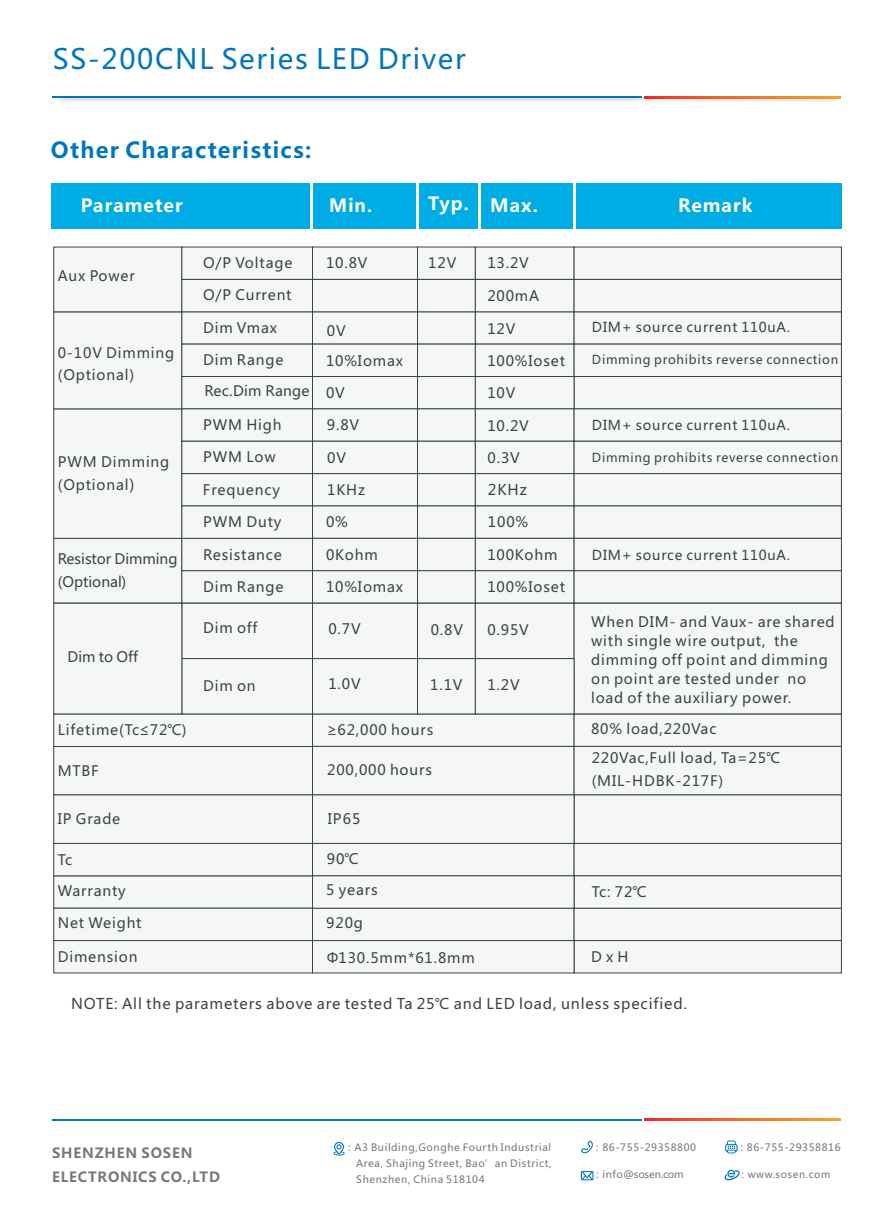
<style>
.page{position:relative;width:893px;height:1212px;background:#fff}
.page>*{position:absolute;margin:0;border:0;box-sizing:border-box;transform-origin:0 0}
.t1{font:27.6px "Microsoft Ya Hei";letter-spacing:.06em;color:#0076bf}
.t2{font:700 21.75px "Microsoft Ya Hei";letter-spacing:.06em;color:#0076bf}
.t3{font:700 18px "Microsoft Ya Hei";letter-spacing:.06em;color:#fff}
.t4{font:14.7px "Microsoft Ya Hei";letter-spacing:.06em;color:#3c4444}
.t5{font:14.25px/18.8px "Microsoft Ya Hei";letter-spacing:.06em;color:#3c4444}
.t6{font:14.25px/22.5px "Microsoft Ya Hei";color:#3c4444}
.t7{font:14.25px/31px "Microsoft Ya Hei";letter-spacing:.02em;color:#3c4444}
.t8{font:700 13.8px/24px "Microsoft Ya Hei";letter-spacing:.06em;color:#747879}
.t9{font:13.5px "Microsoft Ya Hei";letter-spacing:.06em;color:#3c4444}
.t10{font:12.3px "Microsoft Ya Hei";letter-spacing:.06em;color:#3c4444}
.t11{font:10.05px/15.9px "Microsoft Ya Hei";letter-spacing:.06em;color:#747879;text-align:justify}
.t12{font:10.05px "Microsoft Ya Hei";letter-spacing:-.015em;color:#747879}
.t13{font:9.9px "Microsoft Ya Hei";letter-spacing:.06em;color:#747879}
.s1{font-size:15px}
</style>
<div class="page">
<img style="left:58px;top:98px;width:782px;height:4px">
<hr style="left:53px;top:97px;width:589px;height:1px;background:#0076bf">
<svg style="left:644px;top:97px;width:196px;height:1px"></svg>
<svg style="left:333px;top:1142px;width:12px;height:13px"></svg>
<svg style="left:581px;top:1140px;width:12px;height:13px"></svg>
<svg style="left:725px;top:1140px;width:13px;height:13px"></svg>
<svg style="left:724px;top:1170px;width:16px;height:10px"></svg>
<svg style="left:581px;top:1171px;width:12px;height:9px"></svg>
<hr style="left:53px;top:1119px;width:589px;height:1px;background:#0076bf">
<svg style="left:644px;top:1119px;width:196px;height:1px"></svg>
<div style="left:51px;top:184px;width:791px;height:45px;background:#00ace4"></div>
<hr style="left:310px;top:184px;width:2px;height:45px;background:#fff">
<hr style="left:416px;top:184px;width:3px;height:45px;background:#fff">
<hr style="left:479px;top:184px;width:2px;height:45px;background:#fff">
<hr style="left:573px;top:184px;width:3px;height:45px;background:#fff">
<div style="left:53px;top:246px;width:789px;height:728px;background:#f5f7f7"></div>
<h1 class="t1" style="left:53px;top:47px;width:414px">SS-200CNL Series LED Driver</h1>
<h2 class="t2" style="left:51px;top:140px;width:262px">Other Characteristics:</h2>
<p class="t3" style="left:81px;top:197px;width:103px">Parameter</p>
<p class="t3" style="left:329px;top:197px;width:44px">Min.</p>
<p class="t3" style="left:428px;top:196px;width:111px">Typ. Max.</p>
<p class="t3" style="left:678px;top:197px;width:76px">Remark</p>
<p class="t5" style="left:58px;top:268px;width:79px">Aux Power</p>
<p class="t5" style="left:58px;top:343px;width:118px;line-height:22.5px">0-10V Dimming (Optional)</p>
<p class="t5" style="left:58px;top:451px;width:113px;line-height:23.5px">PWM Dimming (Optional<span class="s1">)</span></p>
<p class="t6" style="left:58px;top:549px;width:121px">Resistor Dimming (Optional)</p>
<p class="t5" style="left:68px;top:649px;width:72px">Dim to Off</p>
<p class="t5" style="left:203px;top:255px;width:91px">O/P Voltage</p>
<p class="t5" style="left:203px;top:287px;width:90px">O/P Current</p>
<p class="t5" style="left:203px;top:320px;width:75px">Dim Vmax</p>
<p class="t7" style="left:203px;top:346px;width:108px">Dim Range<br>Rec<span class="s1">.</span>Dim Range</p>
<p class="t5" style="left:203px;top:417px;width:80px">PWM High</p>
<p class="t5" style="left:203px;top:449px;width:74px">PWM Low</p>
<p class="t5" style="left:203px;top:481px;width:79px">Frequency</p>
<p class="t5" style="left:203px;top:514px;width:80px">PWM Duty</p>
<p class="t5" style="left:203px;top:546px;width:80px">Resistance</p>
<p class="t5" style="left:203px;top:579px;width:82px">Dim Range</p>
<p class="t5" style="left:326px;top:255px;width:43px">10.8V</p>
<p class="t5" style="left:487px;top:255px;width:43px">13.2V</p>
<p class="t5" style="left:428px;top:255px;width:30px">12V</p>
<p class="t5" style="left:326px;top:317px;width:78px;line-height:29.7px">0V<br>10%Iomax</p>
<p class="t5" style="left:326px;top:385px;width:20px">0V</p>
<p class="t5" style="left:327px;top:417px;width:34px">9.8V</p>
<p class="t5" style="left:327px;top:449px;width:20px">0V</p>
<p class="t5" style="left:327px;top:481px;width:39px">1KHz</p>
<p class="t5" style="left:326px;top:514px;width:23px">0%</p>
<p class="t5" style="left:326px;top:547px;width:53px">0Kohm</p>
<p class="t5" style="left:326px;top:579px;width:78px">10%Iomax</p>
<p class="t5" style="left:487px;top:288px;width:53px">200mA</p>
<p class="t5" style="left:487px;top:320px;width:30px">12V</p>
<p class="t5" style="left:487px;top:352px;width:79px">100%Ioset</p>
<p class="t5" style="left:487px;top:385px;width:30px">10V</p>
<p class="t5" style="left:487px;top:417px;width:43px">10.2V</p>
<p class="t5" style="left:487px;top:449px;width:34px">0.3V</p>
<p class="t4" style="left:488px;top:483px;width:41px">2KHz</p>
<p class="t5" style="left:488px;top:514px;width:42px">100%</p>
<p class="t5" style="left:487px;top:547px;width:72px">100Kohm</p>
<p class="t5" style="left:487px;top:579px;width:79px">100%Ioset</p>
<p class="t9" style="left:592px;top:321px;width:200px">DIM+ source current 110uA.</p>
<p class="t10" style="left:592px;top:354px;width:248px">Dimming prohibits reverse connection</p>
<p class="t9" style="left:592px;top:419px;width:200px">DIM+ source current 110uA.</p>
<p class="t10" style="left:592px;top:452px;width:248px">Dimming prohibits reverse connection</p>
<p class="t9" style="left:592px;top:549px;width:200px">DIM+ source current 110uA.</p>
<p class="t5" style="left:203px;top:620px;width:56px">Dim off</p>
<p class="t5" style="left:591px;top:614px;width:245px">When DIM- and Vaux- are shared with single wire output, the dimming off point and dimming on point are tested under no load of the auxiliary power.</p>
<p class="t5" style="left:328px;top:620px;width:34px">0.7V</p>
<p class="t5" style="left:431px;top:622px;width:34px">0.8V</p>
<p class="t5" style="left:487px;top:622px;width:43px">0.95V</p>
<p class="t5" style="left:328px;top:676px;width:34px">1.0V</p>
<p class="t5" style="left:203px;top:678px;width:54px">Dim on</p>
<p class="t5" style="left:430px;top:677px;width:34px">1.1V</p>
<p class="t5" style="left:487px;top:677px;width:34px">1.2V</p>
<p class="t5" style="left:58px;top:722px;width:130px">Lifetime(Tc≤72℃)</p>
<p class="t5" style="left:327px;top:722px;width:108px">≥62,000 hours</p>
<p class="t5" style="left:591px;top:720px;width:127px">80% load,220Vac</p>
<p class="t5" style="left:592px;top:748px;width:190px;line-height:22.5px">220Vac,Full load, Ta=25℃ (MIL-HDBK-217F)</p>
<p class="t5" style="left:327px;top:761px;width:106px">200,000 hours</p>
<p class="t5" style="left:328px;top:811px;width:34px">IP65</p>
<p class="t5" style="left:327px;top:850px;width:33px">90℃</p>
<p class="t5" style="left:326px;top:882px;width:53px">5 years</p>
<p class="t5" style="left:326px;top:915px;width:38px">920g</p>
<p class="t5" style="left:327px;top:949px;width:149px">Φ130.5mm*61.8mm</p>
<p class="t5" style="left:58px;top:762px;width:43px">MTBF</p>
<p class="t5" style="left:58px;top:811px;width:64px">IP Grade</p>
<p class="t5" style="left:58px;top:845px;width:70px;line-height:30.9px">Tc<br>Warranty</p>
<p class="t5" style="left:58px;top:914px;width:85px">Net Weight</p>
<p class="t5" style="left:58px;top:948px;width:81px">Dimension</p>
<p class="t5" style="left:592px;top:884px;width:56px">Tc: 72℃</p>
<p class="t5" style="left:591px;top:948px;width:39px">D x H</p>
<p class="t4" style="left:71px;top:997px;width:617px">NOTE: All the parameters above are tested Ta 25℃ and LED load, unless specified.</p>
<p class="t8" style="left:52px;top:1142px;width:169px">SHENZHEN SOSEN<br>ELECTRONICS CO.,LTD</p>
<p class="t11" style="left:356px;top:1140px;width:197px;text-indent:-12px">：A3 Building,Gonghe Fourth Industrial Area, Shajing Street, Bao’an District, Shenzhen, China 518104</p>
<p class="t11" style="left:592px;top:1140px;width:105px">：86-755-29358800</p>
<p class="t11" style="left:737px;top:1140px;width:105px">：86-755-29358816</p>
<p class="t12" style="left:592px;top:1170px;width:93px">：info@sosen.com</p>
<p class="t13" style="left:738px;top:1170px;width:94px">：www.sosen.com</p>
</div>
